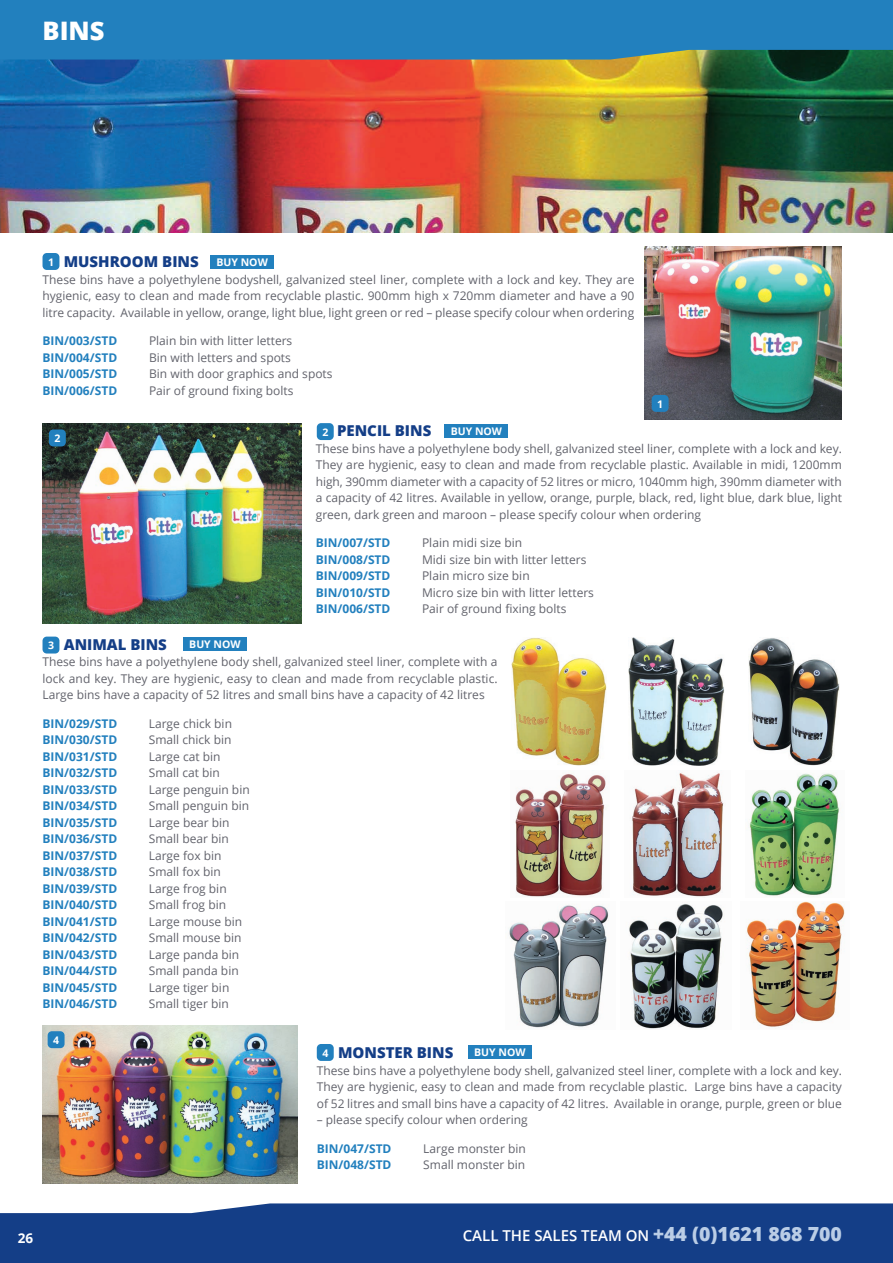
<style>
.page{position:relative;width:893px;height:1263px;background:#fff}
.page>*{position:absolute;margin:0;border:0;box-sizing:border-box;transform-origin:0 0}
.t1{font:800 25.5px "Open Sans";color:#fff}
.t2{font:800 15px "Open Sans";color:#143e87}
.t3{font:600 15px "Open Sans";color:#fff}
.t4{font:700 13.5px "Open Sans";color:#fff}
.t5{font:12px/16.5px "Open Sans";color:#62636c;text-align:justify}
.t6{font:700 12px "Open Sans";color:#2280be}
.t7{font:700 10.5px "Open Sans";color:#fff}
.s1{font-weight:800;font-size:19.5px;color:#bacde6}
</style>
<div class="page">
<div style="left:0;top:1203px;width:893px;height:60px;background:#143e87"></div>
<img style="left:0;top:60px;width:893px;height:173px">
<img style="left:645px;top:246px;width:197px;height:173px">
<img style="left:43px;top:424px;width:259px;height:200px">
<img style="left:43px;top:1025px;width:255px;height:158px">
<img style="left:511px;top:637px;width:96px;height:128px">
<img style="left:749px;top:638px;width:91px;height:127px">
<img style="left:628px;top:637px;width:96px;height:128px">
<img style="left:515px;top:774px;width:91px;height:123px">
<img style="left:749px;top:773px;width:91px;height:123px">
<img style="left:630px;top:772px;width:94px;height:125px">
<img style="left:509px;top:904px;width:100px;height:124px">
<img style="left:746px;top:902px;width:99px;height:127px">
<img style="left:629px;top:903px;width:94px;height:126px">
<div style="left:0;top:0;width:893px;height:60px;background:#2280be"></div>
<div style="left:43px;top:253px;width:16px;height:17px;background:#2280be;border-radius:4px"></div>
<div style="left:49px;top:429px;width:17px;height:17px;background:#2280be;border-radius:4px"></div>
<div style="left:317px;top:423px;width:17px;height:17px;background:#2280be;border-radius:4px"></div>
<div style="left:43px;top:637px;width:16px;height:16px;background:#2280be;border-radius:4px"></div>
<div style="left:317px;top:1044px;width:17px;height:17px;background:#2280be;border-radius:4px"></div>
<div style="left:48px;top:1031px;width:17px;height:17px;background:#2280be;border-radius:4px"></div>
<div style="left:652px;top:395px;width:17px;height:17px;background:#2280be;border-radius:4px"></div>
<div style="left:210px;top:255px;width:64px;height:13px;background:#2280be"></div>
<div style="left:445px;top:425px;width:63px;height:13px;background:#2280be"></div>
<div style="left:183px;top:638px;width:64px;height:13px;background:#2280be"></div>
<div style="left:468px;top:1046px;width:63px;height:13px;background:#2280be"></div>
<h1 class="t1" style="left:43px;top:11px;width:64px">BINS</h1>
<p class="t2" style="left:64px;top:250px;width:136px">MUSHROOM BINS</p>
<p class="t5" style="left:43px;top:271px;width:594px">These bins have a polyethylene bodyshell, galvanized steel liner, complete with a lock and key. They are hygienic, easy to clean and made from recyclable plastic. 900mm high x 720mm diameter and have a 90 litre capacity. Available in yellow, orange, light blue, light green or red – please specify colour when ordering</p>
<p class="t6" style="left:43px;top:332px;width:76px">BIN/003/STD</p>
<p class="t5" style="left:149px;top:332px;width:145px">Plain bin with litter letters</p>
<p class="t6" style="left:43px;top:349px;width:76px">BIN/004/STD</p>
<p class="t5" style="left:149px;top:349px;width:143px">Bin with letters and spots</p>
<p class="t6" style="left:43px;top:365px;width:76px">BIN/005/STD</p>
<p class="t5" style="left:149px;top:365px;width:185px">Bin with door graphics and spots</p>
<p class="t6" style="left:43px;top:382px;width:76px">BIN/006/STD</p>
<p class="t5" style="left:149px;top:382px;width:146px">Pair of ground fixing bolts</p>
<p class="t2" style="left:337px;top:419px;width:96px">PENCIL BINS</p>
<p class="t5" style="left:316px;top:440px;width:528px">These bins have a polyethylene body shell, galvanized steel liner, complete with a lock and key.<br>They are hygienic, easy to clean and made from recyclable plastic. Available in midi, 1200mm high, 390mm diameter with a capacity of 52 litres or micro, 1040mm high, 390mm diameter with a capacity of 42 litres. Available in yellow, orange, purple, black, red, light blue, dark blue, light green, dark green and maroon – please specify colour when ordering</p>
<p class="t6" style="left:316px;top:535px;width:76px">BIN/007/STD</p>
<p class="t5" style="left:422px;top:534px;width:102px">Plain midi size bin</p>
<p class="t6" style="left:316px;top:551px;width:76px">BIN/008/STD</p>
<p class="t5" style="left:422px;top:551px;width:166px">Midi size bin with litter letters</p>
<p class="t6" style="left:316px;top:568px;width:76px">BIN/009/STD</p>
<p class="t5" style="left:422px;top:567px;width:109px">Plain micro size bin</p>
<p class="t6" style="left:316px;top:584px;width:76px">BIN/010/STD</p>
<p class="t5" style="left:422px;top:584px;width:173px">Micro size bin with litter letters</p>
<p class="t6" style="left:316px;top:601px;width:76px">BIN/006/STD</p>
<p class="t5" style="left:422px;top:600px;width:146px">Pair of ground fixing bolts</p>
<p class="t2" style="left:64px;top:633px;width:105px">ANIMAL BINS</p>
<p class="t5" style="left:43px;top:653px;width:457px">These bins have a polyethylene body shell, galvanized steel liner, complete with a lock and key. They are hygienic, easy to clean and made from recyclable plastic.<br>Large bins have a capacity of 52 litres and small bins have a capacity of 42 litres</p>
<p class="t6" style="left:43px;top:715px;width:76px">BIN/029/STD</p>
<p class="t5" style="left:149px;top:715px;width:85px">Large chick bin</p>
<p class="t6" style="left:43px;top:731px;width:76px">BIN/030/STD</p>
<p class="t5" style="left:149px;top:731px;width:84px">Small chick bin</p>
<p class="t6" style="left:43px;top:748px;width:76px">BIN/031/STD</p>
<p class="t5" style="left:149px;top:748px;width:73px">Large cat bin</p>
<p class="t6" style="left:43px;top:764px;width:76px">BIN/032/STD</p>
<p class="t5" style="left:149px;top:764px;width:73px">Small cat bin</p>
<p class="t6" style="left:43px;top:781px;width:76px">BIN/033/STD</p>
<p class="t5" style="left:149px;top:781px;width:102px">Large penguin bin</p>
<p class="t6" style="left:43px;top:797px;width:76px">BIN/034/STD</p>
<p class="t5" style="left:149px;top:797px;width:102px">Small penguin bin</p>
<p class="t6" style="left:43px;top:814px;width:76px">BIN/035/STD</p>
<p class="t5" style="left:149px;top:814px;width:82px">Large bear bin</p>
<p class="t6" style="left:43px;top:830px;width:76px">BIN/036/STD</p>
<p class="t5" style="left:149px;top:830px;width:82px">Small bear bin</p>
<p class="t6" style="left:43px;top:847px;width:76px">BIN/037/STD</p>
<p class="t5" style="left:149px;top:847px;width:74px">Large fox bin</p>
<p class="t6" style="left:43px;top:863px;width:76px">BIN/038/STD</p>
<p class="t5" style="left:149px;top:863px;width:74px">Small fox bin</p>
<p class="t6" style="left:43px;top:880px;width:76px">BIN/039/STD</p>
<p class="t5" style="left:149px;top:880px;width:79px">Large frog bin</p>
<p class="t6" style="left:43px;top:896px;width:76px">BIN/040/STD</p>
<p class="t5" style="left:149px;top:896px;width:79px">Small frog bin</p>
<p class="t6" style="left:43px;top:913px;width:76px">BIN/041/STD</p>
<p class="t5" style="left:149px;top:913px;width:95px">Large mouse bin</p>
<p class="t6" style="left:43px;top:929px;width:76px">BIN/042/STD</p>
<p class="t5" style="left:149px;top:929px;width:94px">Small mouse bin</p>
<p class="t6" style="left:43px;top:946px;width:76px">BIN/043/STD</p>
<p class="t5" style="left:149px;top:946px;width:92px">Large panda bin</p>
<p class="t6" style="left:43px;top:962px;width:76px">BIN/044/STD</p>
<p class="t5" style="left:149px;top:962px;width:91px">Small panda bin</p>
<p class="t6" style="left:43px;top:979px;width:76px">BIN/045/STD</p>
<p class="t5" style="left:149px;top:979px;width:82px">Large tiger bin</p>
<p class="t6" style="left:43px;top:995px;width:76px">BIN/046/STD</p>
<p class="t5" style="left:149px;top:995px;width:81px">Small tiger bin</p>
<p class="t2" style="left:338px;top:1041px;width:117px">MONSTER BINS</p>
<p class="t5" style="left:317px;top:1062px;width:527px">These bins have a polyethylene body shell, galvanized steel liner, complete with a lock and key.<br>They are hygienic, easy to clean and made from recyclable plastic. Large bins have a capacity of 52 litres and small bins have a capacity of 42 litres. Available in orange, purple, green or blue</p>
<p class="t5" style="left:317px;top:1111px;width:212px">– please specify colour when ordering</p>
<p class="t6" style="left:317px;top:1140px;width:76px">BIN/047/STD</p>
<p class="t5" style="left:423px;top:1140px;width:104px">Large monster bin</p>
<p class="t6" style="left:317px;top:1156px;width:76px">BIN/048/STD</p>
<p class="t5" style="left:423px;top:1156px;width:103px">Small monster bin</p>
<p class="t7" style="left:216px;top:254px;width:53px">BUY NOW</p>
<p class="t7" style="left:48px;top:254px;width:7px">1</p>
<p class="t7" style="left:657px;top:396px;width:7px">1</p>
<p class="t7" style="left:451px;top:424px;width:53px">BUY NOW</p>
<p class="t7" style="left:322px;top:424px;width:7px">2</p>
<p class="t7" style="left:54px;top:431px;width:7px">2</p>
<p class="t7" style="left:189px;top:637px;width:53px">BUY NOW</p>
<p class="t7" style="left:48px;top:638px;width:7px">3</p>
<p class="t7" style="left:53px;top:1032px;width:7px">4</p>
<p class="t7" style="left:474px;top:1045px;width:53px">BUY NOW</p>
<p class="t7" style="left:322px;top:1045px;width:7px">4</p>
<p class="t4" style="left:18px;top:1228px;width:17px">26</p>
<p class="t3" style="left:463px;top:1225px;width:381px">CALL THE SALES TEAM ON <span class="s1">+44 (0)1621 868 700</span></p>
</div>
